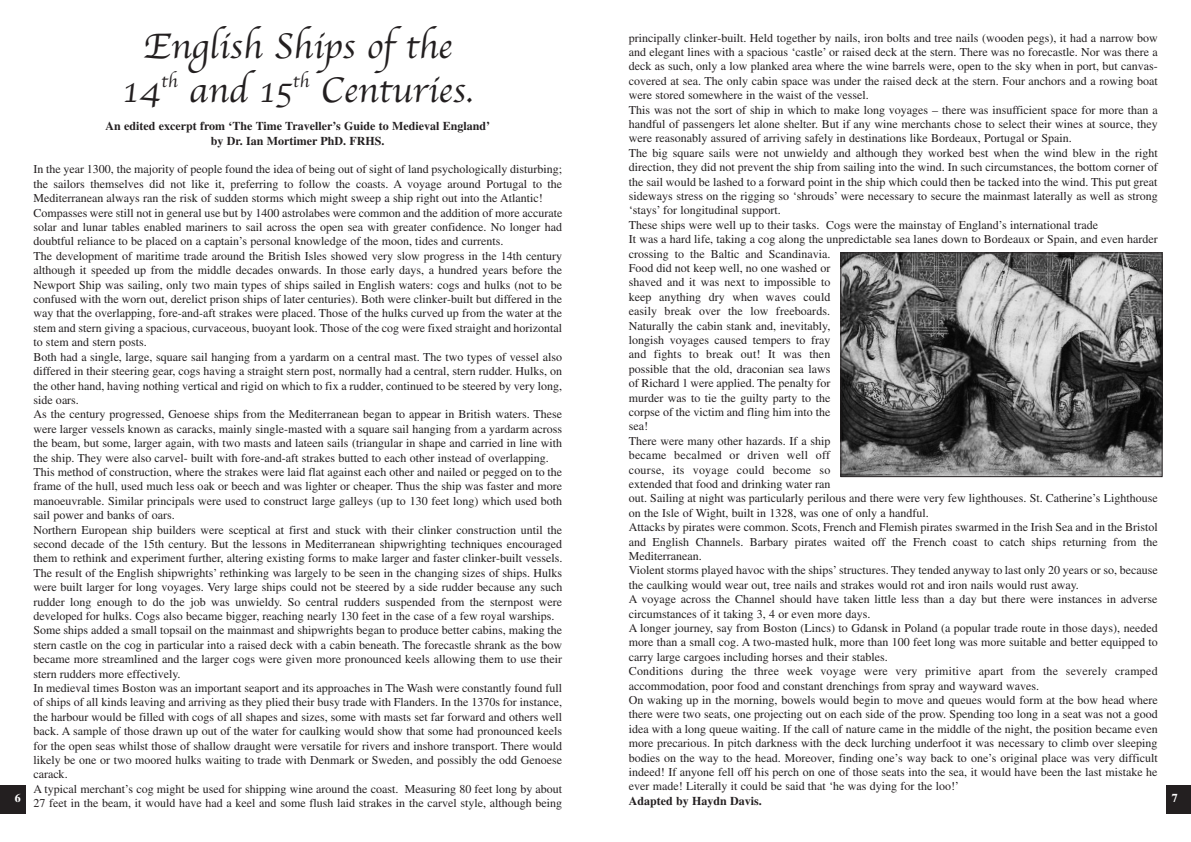
<style>
.page{position:relative;width:1191px;height:842px;background:#fff}
.page>*{position:absolute;margin:0;border:0;box-sizing:border-box;transform-origin:0 0}
.t1{font:37px/44.4px "Apple Chancery";color:#231f20;text-align:center}
.t2{font:12px/14.4px "Times";color:#231f20}
.t3{font:700 12px/14.4px "Times";color:#231f20;text-align:center}
.t4{font:700 12px "Times";color:#fff}
</style>
<div class="page">
<div style="left:1166px;top:785px;width:25px;height:29px;background:#231f20"></div>
<div style="left:0;top:785px;width:26px;height:29px;background:#231f20"></div>
<img style="left:842px;top:254px;width:318px;height:221px">
<div style="left:840px;top:252px;width:322px;height:225px;border:1px solid #231f20"></div>
<h1 class="t1" style="left:122px;top:23px;width:352px">English Ships of the<br>14<sup>th</sup> and 15<sup>th</sup> Centuries.</h1>
<p class="t2" style="left:629px;top:32px;width:530px">principally clinker-built. Held together by nails, iron bolts and tree nails (wooden pegs), it had a narrow bow and elegant lines with a spacious ‘castle’ or raised deck at the stern. There was no forecastle. Nor was there a deck as such, only a low planked area where the wine barrels were, open to the sky when in port, but canvas&shy;covered at sea. The only cabin space was under the raised deck at the stern. Four anchors and a rowing boat were stored somewhere in the waist of the vessel.<br>This was not the sort of ship in which to make long voyages – there was insufficient space for more than a handful of passengers let alone shelter. But if any wine merchants chose to select their wines at source, they were reasonably assured of arriving safely in destinations like Bordeaux, Portugal or Spain.<br>The big square sails were not unwieldy and although they worked best when the wind blew in the right direction, they did not prevent the ship from sailing into the wind. In such circumstances, the bottom corner of the sail would be lashed to a forward point in the ship which could then be tacked into the wind. This put great sideways stress on the rigging so ‘shrouds’ were necessary to secure the mainmast laterally as well as strong ‘stays’ for longitudinal support.<br>These ships were well up to their tasks. Cogs were the mainstay of England’s international trade<br>It was a hard life, taking a cog along the unpredictable sea lanes down to Bordeaux or Spain, and even harder crossing to the Baltic and Scandinavia.<br>Food did not keep well, no one washed or<br>shaved and it was next to impossible to<br>keep anything dry when waves could<br>easily break over the low freeboards.<br>Naturally the cabin stank and, inevitably,<br>longish voyages caused tempers to fray<br>and fights to break out! It was then<br>possible that the old, draconian sea laws<br>of Richard 1 were applied. The penalty for<br>murder was to tie the guilty party to the<br>corpse of the victim and fling him into the<br>sea!<br>There were many other hazards. If a ship<br>became becalmed or driven well off<br>course, its voyage could become so<br>extended that food and drinking water ran<br>out. Sailing at night was particularly perilous and there were very few lighthouses. St. Catherine’s Lighthouse on the Isle of Wight, built in 1328, was one of only a handful.<br>Attacks by pirates were common. Scots, French and Flemish pirates swarmed in the Irish Sea and in the Bristol and English Channels. Barbary pirates waited off the French coast to catch ships returning from the Mediterranean.<br>Violent storms played havoc with the ships’ structures. They tended anyway to last only 20 years or so, because the caulking would wear out, tree nails and strakes would rot and iron nails would rust away.<br>A voyage across the Channel should have taken little less than a day but there were instances in adverse circumstances of it taking 3, 4 or even more days.<br>A longer journey, say from Boston (Lincs) to Gdansk in Poland (a popular trade route in those days), needed more than a small cog. A two-masted hulk, more than 100 feet long was more suitable and better equipped to carry large cargoes including horses and their stables.<br>Conditions during the three week voyage were very primitive apart from the severely cramped accommodation, poor food and constant drenchings from spray and wayward waves.<br>On waking up in the morning, bowels would begin to move and queues would form at the bow head where there were two seats, one projecting out on each side of the prow. Spending too long in a seat was not a good idea with a long queue waiting. If the call of nature came in the middle of the night, the position became even more precarious. In pitch darkness with the deck lurching underfoot it was necessary to climb over sleeping bodies on the way to the head. Moreover, finding one’s way back to one’s original place was very difficult indeed! If anyone fell off his perch on one of those seats into the sea, it would have been the last mistake he ever made! Literally it could be said that ‘he was dying for the loo!’</p>
<p class="t3" style="left:629px;top:793px;width:134px">Adapted by Haydn Davis.</p>
<p class="t3" style="left:106px;top:119px;width:386px">An edited excerpt from ‘The Time Traveller’s Guide to Medieval England’ by Dr. Ian Mortimer PhD. FRHS.</p>
<p class="t2" style="left:33px;top:163px;width:530px">In the year 1300, the majority of people found the idea of being out of sight of land psychologically disturbing; the sailors themselves did not like it, preferring to follow the coasts. A voyage around Portugal to the Mediterranean always ran the risk of sudden storms which might sweep a ship right out into the Atlantic!<br>Compasses were still not in general use but by 1400 astrolabes were common and the addition of more accurate solar and lunar tables enabled mariners to sail across the open sea with greater confidence. No longer had doubtful reliance to be placed on a captain’s personal knowledge of the moon, tides and currents.<br>The development of maritime trade around the British Isles showed very slow progress in the 14th century although it speeded up from the middle decades onwards. In those early days, a hundred years before the Newport Ship was sailing, only two main types of ships sailed in English waters: cogs and hulks (not to be confused with the worn out, derelict prison ships of later centuries). Both were clinker-built but differed in the way that the overlapping, fore-and-aft strakes were placed. Those of the hulks curved up from the water at the stem and stern giving a spacious, curvaceous, buoyant look. Those of the cog were fixed straight and horizontal to stem and stern posts.<br>Both had a single, large, square sail hanging from a yardarm on a central mast. The two types of vessel also differed in their steering gear, cogs having a straight stern post, normally had a central, stern rudder. Hulks, on the other hand, having nothing vertical and rigid on which to fix a rudder, continued to be steered by very long, side oars.<br>As the century progressed, Genoese ships from the Mediterranean began to appear in British waters. These were larger vessels known as caracks, mainly single-masted with a square sail hanging from a yardarm across the beam, but some, larger again, with two masts and lateen sails (triangular in shape and carried in line with the ship. They were also carvel- built with fore-and-aft strakes butted to each other instead of overlapping.<br>This method of construction, where the strakes were laid flat against each other and nailed or pegged on to the frame of the hull, used much less oak or beech and was lighter or cheaper. Thus the ship was faster and more manoeuvrable. Similar principals were used to construct large galleys (up to 130 feet long) which used both sail power and banks of oars.<br>Northern European ship builders were sceptical at first and stuck with their clinker construction until the second decade of the 15th century. But the lessons in Mediterranean shipwrighting techniques encouraged them to rethink and experiment further, altering existing forms to make larger and faster clinker-built vessels.<br>The result of the English shipwrights’ rethinking was largely to be seen in the changing sizes of ships. Hulks were built larger for long voyages. Very large ships could not be steered by a side rudder because any such rudder long enough to do the job was unwieldy. So central rudders suspended from the sternpost were developed for hulks. Cogs also became bigger, reaching nearly 130 feet in the case of a few royal warships.<br>Some ships added a small topsail on the mainmast and shipwrights began to produce better cabins, making the stern castle on the cog in particular into a raised deck with a cabin beneath. The forecastle shrank as the bow became more streamlined and the larger cogs were given more pronounced keels allowing them to use their stern rudders more effectively.<br>In medieval times Boston was an important seaport and its approaches in The Wash were constantly found full of ships of all kinds leaving and arriving as they plied their busy trade with Flanders. In the 1370s for instance, the harbour would be filled with cogs of all shapes and sizes, some with masts set far forward and others well back. A sample of those drawn up out of the water for caulking would show that some had pronounced keels for the open seas whilst those of shallow draught were versatile for rivers and inshore transport. There would likely be one or two moored hulks waiting to trade with Denmark or Sweden, and possibly the odd Genoese carack.<br>A typical merchant’s cog might be used for shipping wine around the coast. Measuring 80 feet long by about 27 feet in the beam, it would have had a keel and some flush laid strakes in the carvel style, although being</p>
<p class="t4" style="left:15px;top:791px;width:7px">6</p>
<p class="t4" style="left:1172px;top:791px;width:7px">7</p>
</div>
